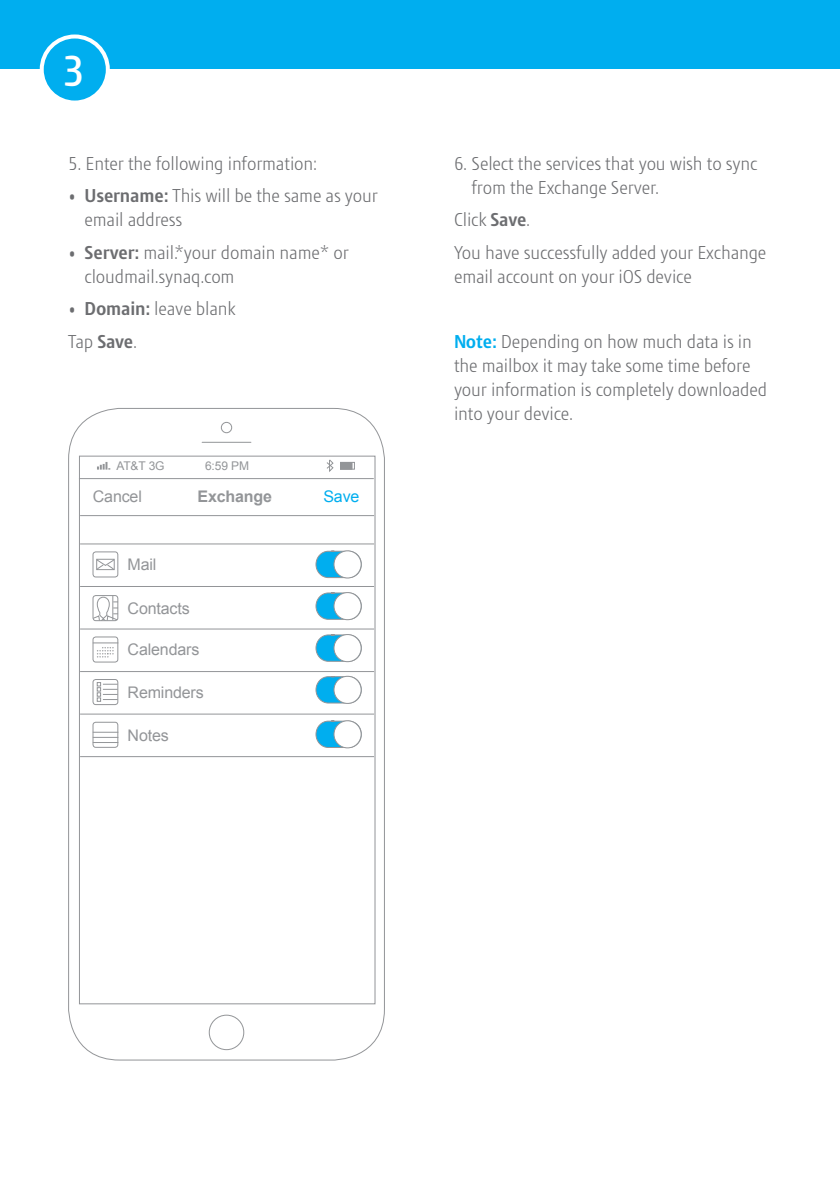
<style>
.page{position:relative;width:840px;height:1191px;background:#fff}
.page>*{position:absolute;margin:0;border:0;box-sizing:border-box;transform-origin:0 0}
.t1{font:500 42px "Modena";color:#fff}
.t2{font:300 18px/24px "Modena";letter-spacing:-.01em;color:#6c6d70}
.t3{font:16px "Arial";letter-spacing:-.01em;color:#939598}
.t4{font:700 16px "Arial";letter-spacing:-.01em;color:#939598}
.t5{font:16px "Arial";color:#00aeef}
.t6{font:12px "Arial";letter-spacing:-.01em;color:#939598}
.s1{font-weight:700}
.s2{font-weight:700;color:#00aeef}
</style>
<div class="page">
<div style="left:0;top:0;width:839px;height:68px;background:#00aeef"></div>
<div style="left:42px;top:36px;width:66px;height:67px;background:#00aeef;border-radius:50%"></div>
<div style="left:40px;top:34px;width:70px;height:71px;border:4px solid #fff;border-radius:50%"></div>
<div style="left:79px;top:455px;width:296px;height:549px;border:1px solid #939598"></div>
<div style="left:209px;top:1014px;width:35px;height:36px;border:1px solid #939598;border-radius:50%"></div>
<div style="left:221px;top:422px;width:11px;height:11px;border:1px solid #939598;border-radius:50%"></div>
<hr style="left:202px;top:442px;width:49px;height:1px;background:#939598">
<svg style="left:326px;top:459px;width:29px;height:13px"></svg>
<svg style="left:97px;top:462px;width:13px;height:7px"></svg>
<hr style="left:79px;top:478px;width:294px;height:1px;background:#939598">
<hr style="left:80px;top:515px;width:294px;height:1px;background:#939598">
<hr style="left:80px;top:543px;width:294px;height:1px;background:#939598">
<hr style="left:80px;top:586px;width:294px;height:1px;background:#939598">
<hr style="left:80px;top:628px;width:294px;height:1px;background:#939598">
<hr style="left:80px;top:671px;width:294px;height:1px;background:#939598">
<hr style="left:80px;top:713px;width:294px;height:1px;background:#939598">
<hr style="left:80px;top:756px;width:294px;height:1px;background:#939598">
<svg style="left:315px;top:550px;width:47px;height:28px"></svg>
<div style="left:334px;top:551px;width:27px;height:27px;background:#fff;border-radius:50%"></div>
<div style="left:333px;top:550px;width:28px;height:28px;border:1px solid #939598;border-radius:50%"></div>
<svg style="left:315px;top:592px;width:47px;height:28px"></svg>
<div style="left:334px;top:592px;width:27px;height:27px;background:#fff;border-radius:50%"></div>
<div style="left:333px;top:592px;width:28px;height:28px;border:1px solid #939598;border-radius:50%"></div>
<svg style="left:315px;top:634px;width:47px;height:28px"></svg>
<div style="left:334px;top:634px;width:27px;height:27px;background:#fff;border-radius:50%"></div>
<div style="left:333px;top:634px;width:28px;height:28px;border:1px solid #939598;border-radius:50%"></div>
<svg style="left:315px;top:675px;width:47px;height:29px"></svg>
<div style="left:334px;top:676px;width:27px;height:27px;background:#fff;border-radius:50%"></div>
<div style="left:333px;top:676px;width:28px;height:28px;border:1px solid #939598;border-radius:50%"></div>
<svg style="left:315px;top:720px;width:47px;height:28px"></svg>
<div style="left:334px;top:721px;width:27px;height:27px;background:#fff;border-radius:50%"></div>
<div style="left:333px;top:720px;width:28px;height:28px;border:1px solid #939598;border-radius:50%"></div>
<div style="left:92px;top:551px;width:26px;height:26px;border:1px solid #939598;border-radius:3px"></div>
<svg style="left:96px;top:558px;width:19px;height:12px"></svg>
<div style="left:92px;top:721px;width:26px;height:27px;border:1px solid #939598;border-radius:3px"></div>
<svg style="left:93px;top:731px;width:25px;height:12px"></svg>
<div style="left:92px;top:679px;width:26px;height:26px;border:1px solid #939598;border-radius:3px"></div>
<svg style="left:96px;top:681px;width:22px;height:21px"></svg>
<div style="left:92px;top:595px;width:26px;height:26px;border:1px solid #939598;border-radius:3px"></div>
<div style="left:92px;top:636px;width:26px;height:26px;border:1px solid #939598;border-radius:3px"></div>
<svg style="left:93px;top:642px;width:25px;height:16px"></svg>
<svg style="left:93px;top:596px;width:25px;height:24px"></svg>
<h1 class="t1" style="left:62px;top:45px;width:24px">3</h1>
<p class="t2" style="left:68px;top:151px;width:250px">5. Enter the following information:</p>
<p class="t2" style="left:84px;top:184px;width:294px;text-indent:-16px">• <span class="s1">Username:</span> This will be the same as your email address</p>
<p class="t2" style="left:84px;top:240px;width:265px;text-indent:-16px">• <span class="s1">Server:</span> mail.*your domain name* or cloudmail.synaq.com</p>
<p class="t2" style="left:68px;top:292px;width:169px;line-height:32.6px">• <span class="s1">Domain:</span> leave blank<br>Tap <span class="s1">Save</span>.</p>
<p class="t6" style="left:116px;top:458px;width:50px">AT&amp;T 3G</p>
<p class="t6" style="left:205px;top:458px;width:45px">6:59 PM</p>
<p class="t3" style="left:93px;top:486px;width:50px">Cancel</p>
<p class="t4" style="left:197px;top:486px;width:76px">Exchange</p>
<p class="t5" style="left:323px;top:486px;width:37px">Save</p>
<p class="t3" style="left:127px;top:554px;width:30px">Mail</p>
<p class="t3" style="left:127px;top:598px;width:64px">Contacts</p>
<p class="t3" style="left:127px;top:639px;width:73px">Calendars</p>
<p class="t3" style="left:127px;top:682px;width:78px">Reminders</p>
<p class="t3" style="left:127px;top:724px;width:43px">Notes</p>
<p class="t2" style="left:471px;top:151px;width:287px;text-indent:-17px">6. Select the services that you wish to sync from the Exchange Server.</p>
<p class="t2" style="left:454px;top:203px;width:314px;line-height:32.6px">Click <span class="s1">Save</span>.<br>You have successfully added your Exchange</p>
<p class="t2" style="left:454px;top:264px;width:239px">email account on your iOS device</p>
<p class="t2" style="left:454px;top:329px;width:314px"><span class="s2">Note:</span> Depending on how much data is in the mailbox it may take some time before your information is completely downloaded into your device.</p>
</div>
